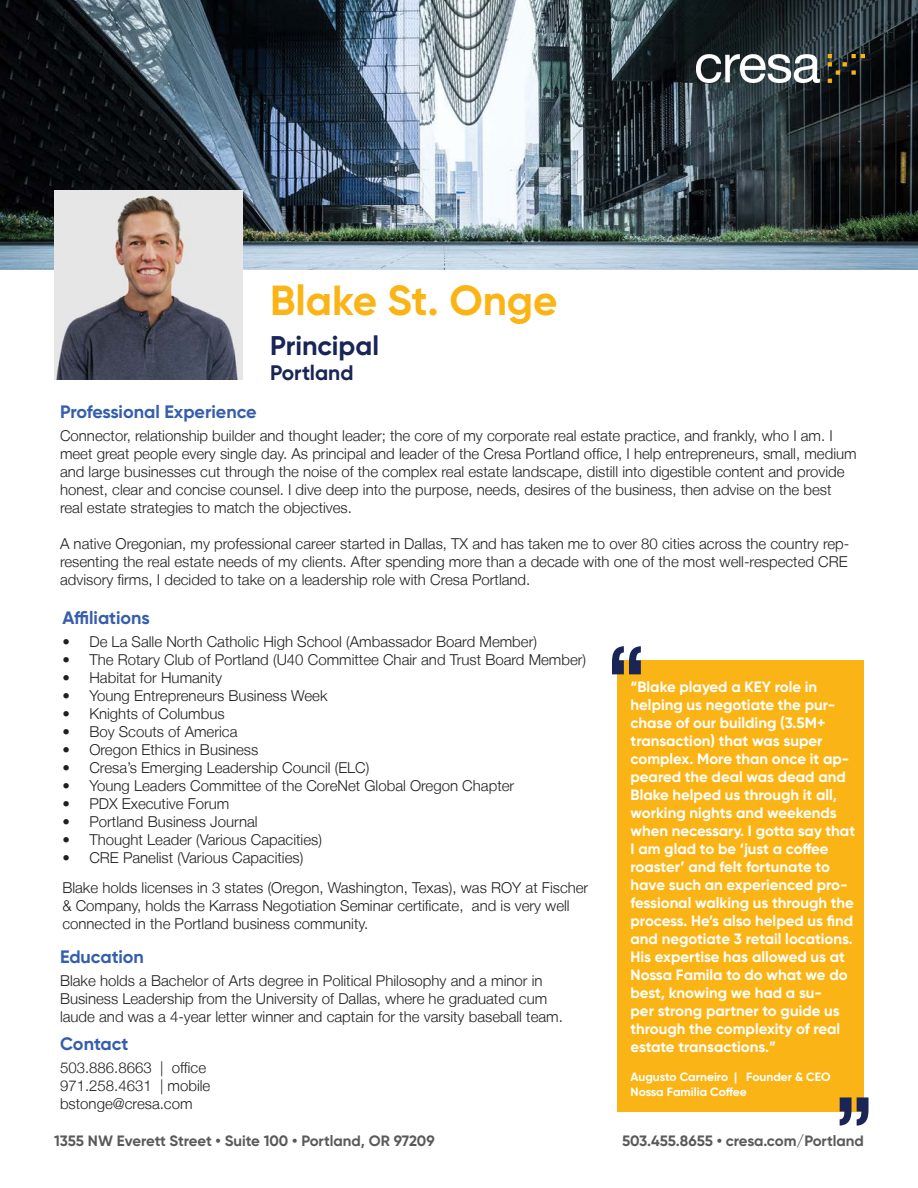
<style>
.page{position:relative;width:918px;height:1188px;background:#fff}
.page>*{position:absolute;margin:0;border:0;box-sizing:border-box;transform-origin:0 0}
.t1{font:700 42px "Gilroy";color:#fbb416}
.t2{font:700 27px "Gilroy";color:#1a2557}
.t3{font:700 21px "Gilroy";color:#1a2557}
.t4{font:700 18px "Gilroy";color:#355eab}
.t5{font:300 15px/18px "Helvetica Neue LT";color:#231f20}
.t6{font:700 15px/18px "Gilroy";color:#fff}
.t7{font:700 15px "Gilroy";letter-spacing:-.005em;color:#595a59}
.t8{font:700 12px "Gilroy";color:#fff}
</style>
<div class="page">
<div style="left:618px;top:661px;width:246px;height:451px;background:#fbb416"></div>
<svg style="left:612px;top:646px;width:29px;height:28px"></svg>
<svg style="left:840px;top:1097px;width:29px;height:29px"></svg>
<img style="left:0;top:0;width:918px;height:270px">
<img style="left:697px;top:54px;width:167px;height:29px">
<img style="left:54px;top:190px;width:189px;height:190px">
<p class="t1" style="left:270px;top:274px;width:289px">Blake St. Onge</p>
<p class="t2" style="left:270px;top:328px;width:110px">Principal</p>
<p class="t3" style="left:270px;top:359px;width:85px">Portland</p>
<p class="t4" style="left:60px;top:401px;width:198px">Professional Experience</p>
<p class="t5" style="left:60px;top:426px;width:798px">Connector, relationship builder and thought leader; the core of my corporate real estate practice, and frankly, who I am. I meet great people every single day. As principal and leader of the Cresa Portland office, I help entrepreneurs, small, medium and large businesses cut through the noise of the complex real estate landscape, distill into digestible content and provide honest, clear and concise counsel. I dive deep into the purpose, needs, desires of the business, then advise on the best real estate strategies to match the objectives.</p>
<p class="t5" style="left:60px;top:534px;width:791px;text-align:justify">A native Oregonian, my professional career started in Dallas, TX and has taken me to over 80 cities across the country rep&shy;resenting the real estate needs of my clients. After spending more than a decade with one of the most well-respected CRE advisory firms, I decided to take on a leadership role with Cresa Portland.</p>
<p class="t4" style="left:62px;top:607px;width:89px">Affiliations</p>
<p class="t5" style="left:62px;top:632px;width:476px">• De La Salle North Catholic High School (Ambassador Board Member)</p>
<p class="t5" style="left:62px;top:650px;width:525px">• The Rotary Club of Portland (U40 Committee Chair and Trust Board Member)</p>
<p class="t5" style="left:62px;top:668px;width:161px">• Habitat for Humanity</p>
<p class="t5" style="left:62px;top:686px;width:267px">• Young Entrepreneurs Business Week</p>
<p class="t5" style="left:62px;top:704px;width:164px">• Knights of Columbus</p>
<p class="t5" style="left:62px;top:722px;width:177px">• Boy Scouts of America</p>
<p class="t5" style="left:62px;top:740px;width:197px">• Oregon Ethics in Business</p>
<p class="t5" style="left:62px;top:758px;width:309px">• Cresa’s Emerging Leadership Council (ELC)</p>
<p class="t5" style="left:62px;top:776px;width:453px">• Young Leaders Committee of the CoreNet Global Oregon Chapter</p>
<p class="t5" style="left:62px;top:794px;width:169px">• PDX Executive Forum</p>
<p class="t5" style="left:62px;top:812px;width:197px">• Portland Business Journal</p>
<p class="t5" style="left:62px;top:830px;width:261px">• Thought Leader (Various Capacities)</p>
<p class="t5" style="left:62px;top:848px;width:242px">• CRE Panelist (Various Capacities)</p>
<p class="t5" style="left:62px;top:878px;width:527px">Blake holds licenses in 3 states (Oregon, Washington, Texas), was ROY at Fischer &amp; Company, holds the Karrass Negotiation Seminar certificate, and is very well connected in the Portland business community.</p>
<p class="t4" style="left:60px;top:945px;width:86px">Education</p>
<p class="t5" style="left:60px;top:971px;width:504px">Blake holds a Bachelor of Arts degree in Political Philosophy and a minor in<br>Business Leadership from the University of Dallas, where he graduated cum laude and was a 4-year letter winner and captain for the varsity baseball team.</p>
<p class="t4" style="left:60px;top:1032px;width:70px">Contact</p>
<p class="t5" style="left:60px;top:1058px;width:148px">503.886.8663 | office</p>
<p class="t5" style="left:60px;top:1076px;width:152px">971.258.4631 | mobile</p>
<p class="t5" style="left:60px;top:1094px;width:134px">bstonge@cresa.com</p>
<p class="t6" style="left:631px;top:678px;width:226px">“Blake played a KEY role in helping us negotiate the pur&shy;chase of our building (3.5M+ transaction) that was super complex. More than once it ap&shy;peared the deal was dead and<br>Blake helped us through it all, working nights and weekends when necessary. I gotta say that<br>I am glad to be ‘just a coffee roaster’ and felt fortunate to have such an experienced pro&shy;fessional walking us through the process. He’s also helped us find and negotiate 3 retail locations.<br>His expertise has allowed us at<br>Nossa Famila to do what we do best, knowing we had a su-<br>per strong partner to guide us through the complexity of real estate transactions.”</p>
<p class="t8" style="left:631px;top:1069px;width:202px">Augusto Carneiro | Founder &amp; CEO</p>
<p class="t8" style="left:631px;top:1084px;width:118px">Nossa Familia Coffee</p>
<p class="t7" style="left:54px;top:1131px;width:382px">1355 NW Everett Street • Suite 100 • Portland, OR 97209</p>
<p class="t7" style="left:622px;top:1131px;width:243px">503.455.8655 • cresa.com/Portland</p>
</div>
